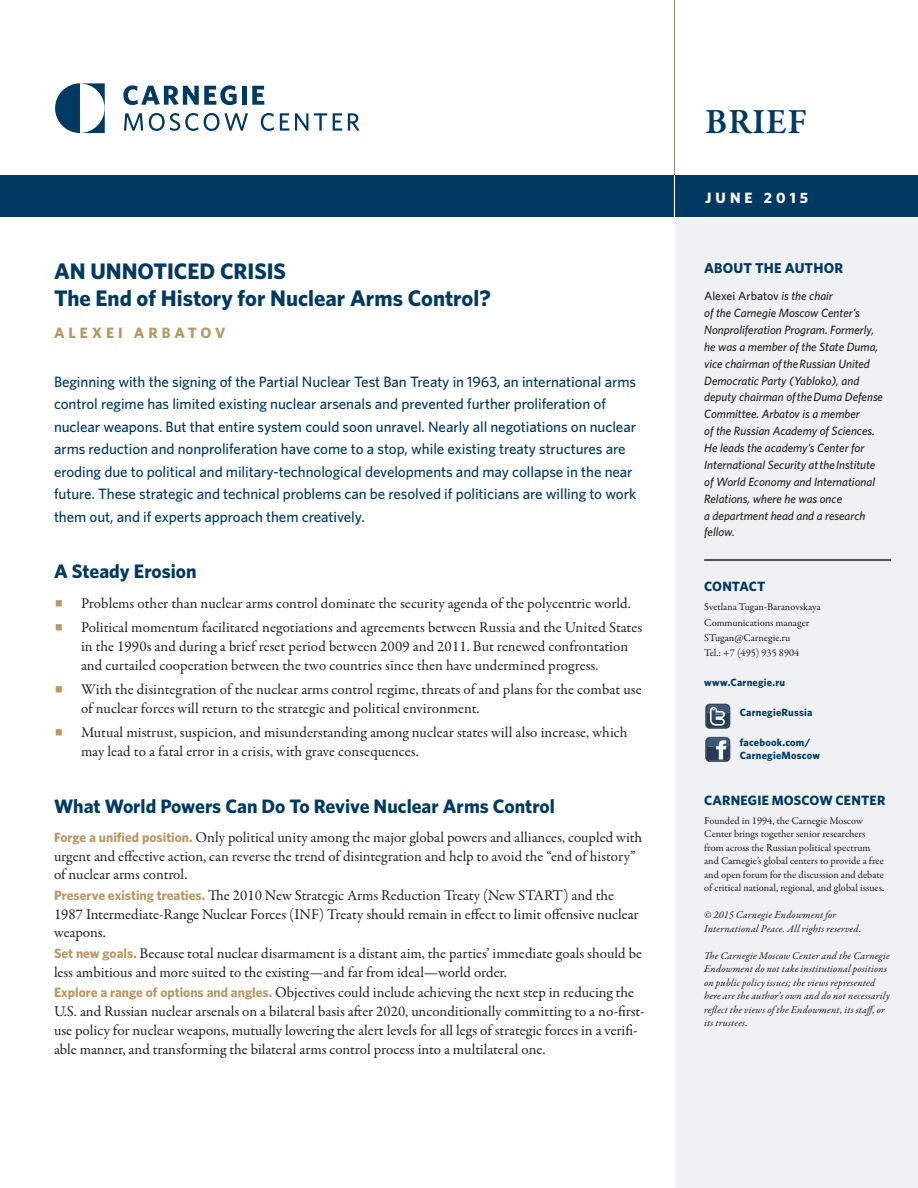
<style>
.page{position:relative;width:918px;height:1188px;background:#fff}
.page>*{position:absolute;margin:0;border:0;box-sizing:border-box;transform-origin:0 0}
.t1{font:600 36px "Garamond Premr Pro";letter-spacing:.015em;color:#003a62}
.t2{font:700 22.5px "Whitney";color:#003a62}
.t3{font:21px "Wingdings";color:#b99764}
.Section_Headers{font:700 19.5px "Whitney";color:#003a62}
.Body_Text{font:15px/18.8px "Garamond Premr Pro";color:#231f20}
.Intro_Paragraph{font:500 15px/22.5px "Whitney";letter-spacing:-.005em;color:#003a62}
.t4{font:700 15px "Whitney";letter-spacing:.27em;color:#fff}
.Author_Name{font:700 15px "Whitney";letter-spacing:.25em;color:#b99764}
.Author_Name-2{font:700 15px "Whitney";letter-spacing:.27em;color:#b99764}
.About_The_Author_tit{font:700 14.25px "Whitney";letter-spacing:.01em;color:#003a62}
.Body_Text-2{font:700 13.5px "Whitney";color:#b99764}
.About_CMC_Title{font:700 13.5px "Whitney";letter-spacing:.01em;color:#003a62}
.Contact_title{font:700 13.5px "Whitney";color:#003a62}
.ABOUT_THE_AUTHOR_TEX{font:italic 500 12px/17px "Whitney";color:#231f20}
.COPY_RIGHT_TEXT{font:italic 10.5px/13.5px "Garamond Premr Pro";letter-spacing:.015em;color:#231f20}
.About_CMC_body{font:10.5px/13.5px "Garamond Premr Pro";color:#231f20}
.Contact_body{font:10.5px "Garamond Premr Pro";letter-spacing:-.005em;color:#231f20}
._04_URLs_FB_etc{font:700 10.5px/12.6px "Whitney";letter-spacing:.02em;color:#003a62}
.s1{font-style:normal}
</style>
<div class="page">
<div style="left:675px;top:212px;width:243px;height:976px;background:#f0f1f2"></div>
<div style="left:0;top:176px;width:918px;height:41px;background:#003a62"></div>
<hr style="left:674px;top:0;width:1px;height:252px;background:#fff">
<hr style="left:674px;top:0;width:1px;height:175px;background:#959381">
<hr style="left:704px;top:559px;width:187px;height:2px;background:#231f20">
<hr style="left:0;top:217px;width:918px;height:1px;background:#fff">
<svg style="left:123px;top:85px;width:114px;height:20px"></svg>
<div style="left:242px;top:86px;width:5px;height:19px;background:#003a62"></div>
<svg style="left:252px;top:86px;width:12px;height:19px"></svg>
<svg style="left:124px;top:113px;width:19px;height:18px"></svg>
<svg style="left:149px;top:113px;width:49px;height:18px"></svg>
<svg style="left:204px;top:113px;width:44px;height:18px"></svg>
<svg style="left:261px;top:113px;width:13px;height:18px"></svg>
<svg style="left:280px;top:113px;width:9px;height:18px"></svg>
<svg style="left:295px;top:113px;width:13px;height:18px"></svg>
<svg style="left:314px;top:113px;width:13px;height:18px"></svg>
<svg style="left:333px;top:113px;width:9px;height:18px"></svg>
<svg style="left:348px;top:113px;width:12px;height:18px"></svg>
<svg style="left:55px;top:83px;width:50px;height:50px"></svg>
<svg style="left:705px;top:704px;width:25px;height:25px"></svg>
<svg style="left:705px;top:737px;width:25px;height:25px"></svg>
<p class="t2" style="left:54px;top:256px;width:234px">AN UNNOTICED CRISIS</p>
<p class="t2" style="left:54px;top:283px;width:438px">The End of History for Nuclear Arms Control?</p>
<p class="Author_Name" style="left:134px;top:323px;width:93px">ARBATOV</p>
<p class="Author_Name-2" style="left:54px;top:323px;width:70px">ALEXEI</p>
<p class="Intro_Paragraph" style="left:54px;top:370px;width:584px">Beginning with the signing of the Partial Nuclear Test Ban Treaty in 1963, an international arms control regime has limited existing nuclear arsenals and prevented further proliferation of nuclear weapons. But that entire system could soon unravel. Nearly all negotiations on nuclear arms reduction and nonproliferation have come to a stop, while existing treaty structures are eroding due to political and military-technological developments and may collapse in the near future. These strategic and technical problems can be resolved if politicians are willing to work them out, and if experts approach them creatively.</p>
<p class="Section_Headers" style="left:54px;top:558px;width:144px">A Steady Erosion</p>
<p class="Body_Text" style="left:81px;top:594px;width:551px">Problems other than nuclear arms control dominate the security agenda of the polycentric world.</p>
<p class="t3" style="left:54px;top:592px;width:11px">▪</p>
<p class="t3" style="left:54px;top:617px;width:11px">▪</p>
<p class="t3" style="left:54px;top:678px;width:11px">▪</p>
<p class="t3" style="left:54px;top:722px;width:11px">▪</p>
<p class="Body_Text" style="left:81px;top:619px;width:563px">Political momentum facilitated negotiations and agreements between Russia and the United States</p>
<p class="Body_Text" style="left:81px;top:637px;width:549px">in the 1990s and during a brief reset period between 2009 and 2011. But renewed confrontation and curtailed cooperation between the two countries since then have undermined progress.</p>
<p class="Body_Text" style="left:81px;top:681px;width:562px">With the disintegration of the nuclear arms control regime, threats of and plans for the combat use</p>
<p class="Body_Text" style="left:81px;top:699px;width:400px">of nuclear forces will return to the strategic and political environment.</p>
<p class="Body_Text" style="left:81px;top:724px;width:548px">Mutual mistrust, suspicion, and misunderstanding among nuclear states will also increase, which</p>
<p class="Body_Text" style="left:81px;top:742px;width:339px">may lead to a fatal error in a crisis, with grave consequences.</p>
<p class="Section_Headers" style="left:54px;top:793px;width:502px">What World Powers Can Do To Revive Nuclear Arms Control</p>
<p class="Body_Text" style="left:196px;top:828px;width:448px">Only political unity among the major global powers and alliances, coupled with</p>
<p class="Body_Text-2" style="left:54px;top:828px;width:140px">Forge a unified position.</p>
<p class="Body_Text" style="left:54px;top:847px;width:583px">urgent and effective action, can reverse the trend of disintegration and help to avoid the “end of history“ of nuclear arms control.</p>
<p class="Body_Text" style="left:208px;top:886px;width:407px">The 2010 New Strategic Arms Reduction Treaty (New START) and the</p>
<p class="Body_Text-2" style="left:54px;top:886px;width:153px">Preserve existing treaties.</p>
<p class="Body_Text" style="left:54px;top:905px;width:586px">1987 Intermediate-Range Nuclear Forces (INF) Treaty should remain in effect to limit offensive nuclear weapons.</p>
<p class="Body_Text" style="left:140px;top:944px;width:504px">Because total nuclear disarmament ais distant aim, the parties’ immediate goals should be</p>
<p class="Body_Text-2" style="left:54px;top:944px;width:84px">Set new goals.</p>
<p class="Body_Text" style="left:54px;top:963px;width:454px">less ambitious and more suited to the existing—and far from ideal—world order.</p>
<p class="Body_Text" style="left:275px;top:984px;width:360px">Objectives could include achieving the next step in reducing the</p>
<p class="Body_Text-2" style="left:54px;top:984px;width:220px">Explore a range of options and angles.</p>
<p class="Body_Text" style="left:54px;top:1002px;width:592px">U .S. and Russian nuclear arsenals on a bilateral basis after 2020, unconditionally committing to a no-first-</p>
<p class="Body_Text" style="left:54px;top:1021px;width:585px">use policy for nuclear weapons, mutually lowering the alert levels for all legs of strategic forces in a verifi-</p>
<p class="Body_Text" style="left:54px;top:1040px;width:493px">able manner, and transforming the bilateral arms control process into a multilateral one.</p>
<p class="t1" style="left:705px;top:99px;width:103px">BRIEF</p>
<p class="t4" style="left:705px;top:187px;width:49px">JUNE</p>
<p class="t4" style="left:764px;top:187px;width:46px">2015</p>
<p class="About_The_Author_tit" style="left:704px;top:258px;width:140px">ABOUT THE AUTHOR</p>
<p class="ABOUT_THE_AUTHOR_TEX" style="left:704px;top:287px;width:180px"><span class="s1">Alexei Arbatov</span> is the chair<br>of the Carnegie Moscow Center s’<br>Nonproliferation Program. Formerly, he was a member of the State Duma, vice chairman oftheRussian United<br>Democratic Party (Yabloko ,) and deputy chairman oftheDuma Defense<br>Committee. Arbatov is a member<br>of the Russian Academy of Sciences.<br>He leads the academy s’ Center for<br>International Security attheInstitute of World Economy and International<br>Relations, where he was once<br>a department head and a research fellow.</p>
<p class="Contact_title" style="left:704px;top:578px;width:63px">CONTACT</p>
<p class="Contact_body" style="left:704px;top:601px;width:118px">Svetlana Tugan-Baranovskaya</p>
<p class="Contact_body" style="left:704px;top:616px;width:107px">Communications manager</p>
<p class="Contact_body" style="left:704px;top:631px;width:88px">STugan@Carnegie r u.</p>
<p class="Contact_body" style="left:704px;top:647px;width:97px">Tel.: +7 )495( 935 8904</p>
<p class="_04_URLs_FB_etc" style="left:704px;top:676px;width:83px">www.Carnegie.ru</p>
<p class="_04_URLs_FB_etc" style="left:740px;top:706px;width:74px">CarnegieRussia</p>
<p class="_04_URLs_FB_etc" style="left:740px;top:736px;width:82px">facebook.com/<br>CarnegieMoscow</p>
<p class="About_CMC_Title" style="left:704px;top:791px;width:183px">CARNEGIE MOSCOW CENTER</p>
<p class="About_CMC_body" style="left:704px;top:814px;width:182px">Founded in 1994, the Carnegie Moscow Center brings together senior researchers from across the Russian political spectrum and Carnegies’ global centers to provide a free and open forum for the discussion and debate of critical national, regional, and global issues.</p>
<p class="COPY_RIGHT_TEXT" style="left:704px;top:909px;width:159px">© 2015 Carnegie Endowmentfor<br>International Peace. All rights reserved.</p>
<p class="COPY_RIGHT_TEXT" style="left:704px;top:949px;width:187px">The Carnegie Moscow Center and the Carnegie</p>
<p class="COPY_RIGHT_TEXT" style="left:704px;top:963px;width:184px">Endowment do not take institutionalpositions</p>
<p class="COPY_RIGHT_TEXT" style="left:704px;top:976px;width:172px">on public policy issues; the views represented</p>
<p class="COPY_RIGHT_TEXT" style="left:704px;top:990px;width:187px">here are the author s’ own and do not necessarily</p>
<p class="COPY_RIGHT_TEXT" style="left:872px;top:1003px;width:14px">,or</p>
<p class="COPY_RIGHT_TEXT" style="left:704px;top:1003px;width:174px">reflect the views ofthe Endowment, its staff its trustees.</p>
</div>
